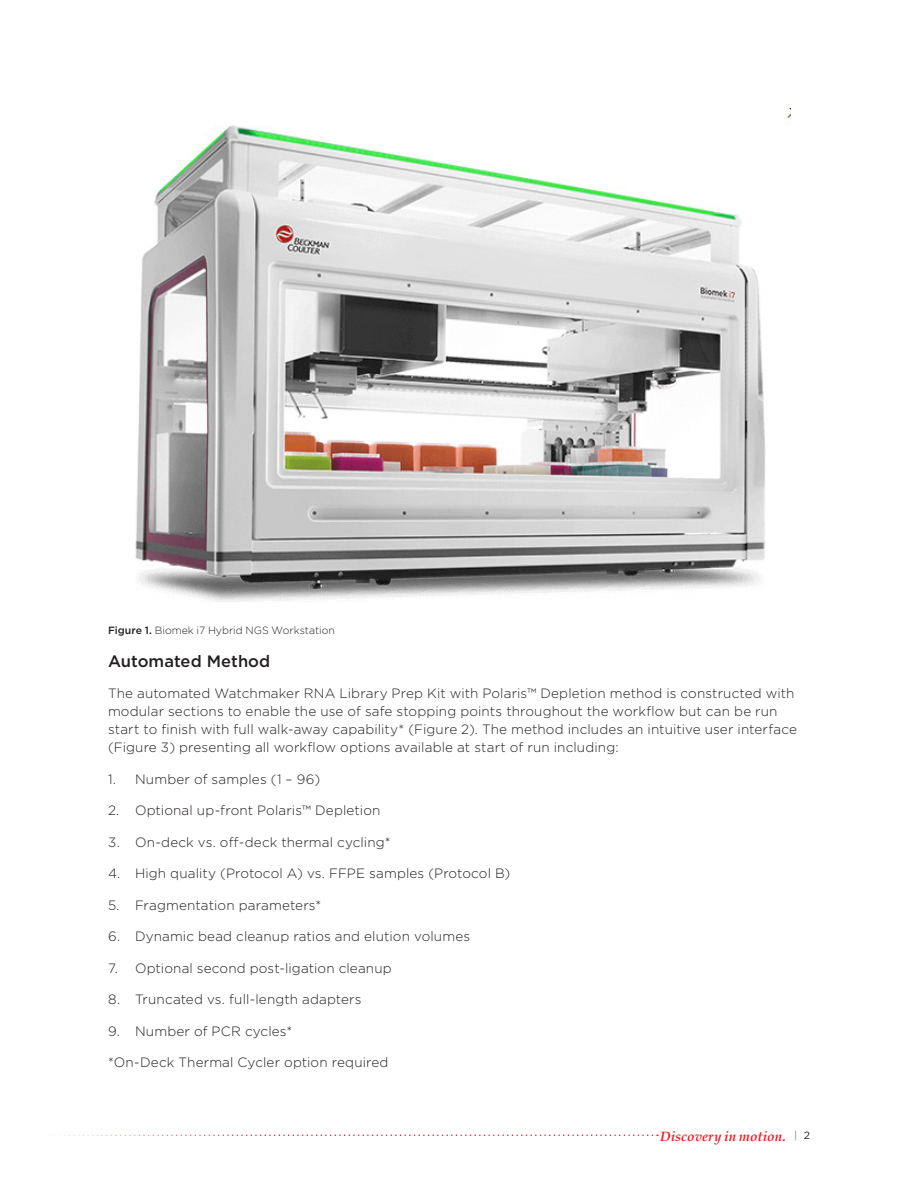
<style>
.page{position:relative;width:918px;height:1188px;background:#fff}
.page>*{position:absolute;margin:0;border:0;box-sizing:border-box;transform-origin:0 0}
.Doc_-_Header{font:500 16.5px "Gotham";letter-spacing:.005em;color:#231f20}
.Doc_-_Body{font:300 13.5px/18px "Gotham";letter-spacing:.01em;color:#231f20}
.t1{font:italic 700 13.5px "Palatino";color:#ee1d23}
.Doc_-_Fig_Table{font:300 10.5px "Gotham";color:#231f20}
.s1{font-weight:500}
</style>
<div class="page">
<svg style="left:50px;top:1134px;width:608px;height:2px"></svg>
<img style="left:135px;top:108px;width:655px;height:494px">
<p class="Doc_-_Fig_Table" style="left:108px;top:623px;width:228px"><span class="s1">Figure 1.</span> Biomek i7 Hybrid NGS Workstation</p>
<p class="Doc_-_Header" style="left:108px;top:650px;width:164px">Automated Method</p>
<p class="Doc_-_Body" style="left:108px;top:684px;width:691px">The automated Watchmaker RNA Library Prep Kit with Polaris™ Depletion method is constructed with modular sections to enable the use of safe stopping points throughout the workflow but can be run start to finish with full walk-away capability* (Figure 2). The method includes an intuitive user interface (Figure 3) presenting all workflow options available at start of run including:</p>
<p class="Doc_-_Body" style="left:108px;top:769px;width:214px">1. Number of samples (1 – 96)</p>
<p class="Doc_-_Body" style="left:108px;top:801px;width:274px">2. Optional up-front Polaris™ Depletion</p>
<p class="Doc_-_Body" style="left:108px;top:832px;width:284px">3. On-deck vs. off-deck thermal cycling*</p>
<p class="Doc_-_Body" style="left:108px;top:864px;width:404px">4. High quality (Protocol A) vs. FFPE samples (Protocol B)</p>
<p class="Doc_-_Body" style="left:108px;top:895px;width:215px">5. Fragmentation parameters*</p>
<p class="Doc_-_Body" style="left:108px;top:927px;width:364px">6. Dynamic bead cleanup ratios and elution volumes</p>
<p class="Doc_-_Body" style="left:108px;top:958px;width:285px">7. Optional second post-ligation cleanup</p>
<p class="Doc_-_Body" style="left:108px;top:990px;width:255px">8. Truncated vs. full-length adapters</p>
<p class="Doc_-_Body" style="left:108px;top:1021px;width:186px">9. Number of PCR cycles*</p>
<p class="Doc_-_Body" style="left:108px;top:1053px;width:282px">*On-Deck Thermal Cycler option required</p>
<p class="t1" style="left:660px;top:1125px;width:151px">Discovery in motion. <sup>|</sup> <sup>2</sup></p>
</div>
